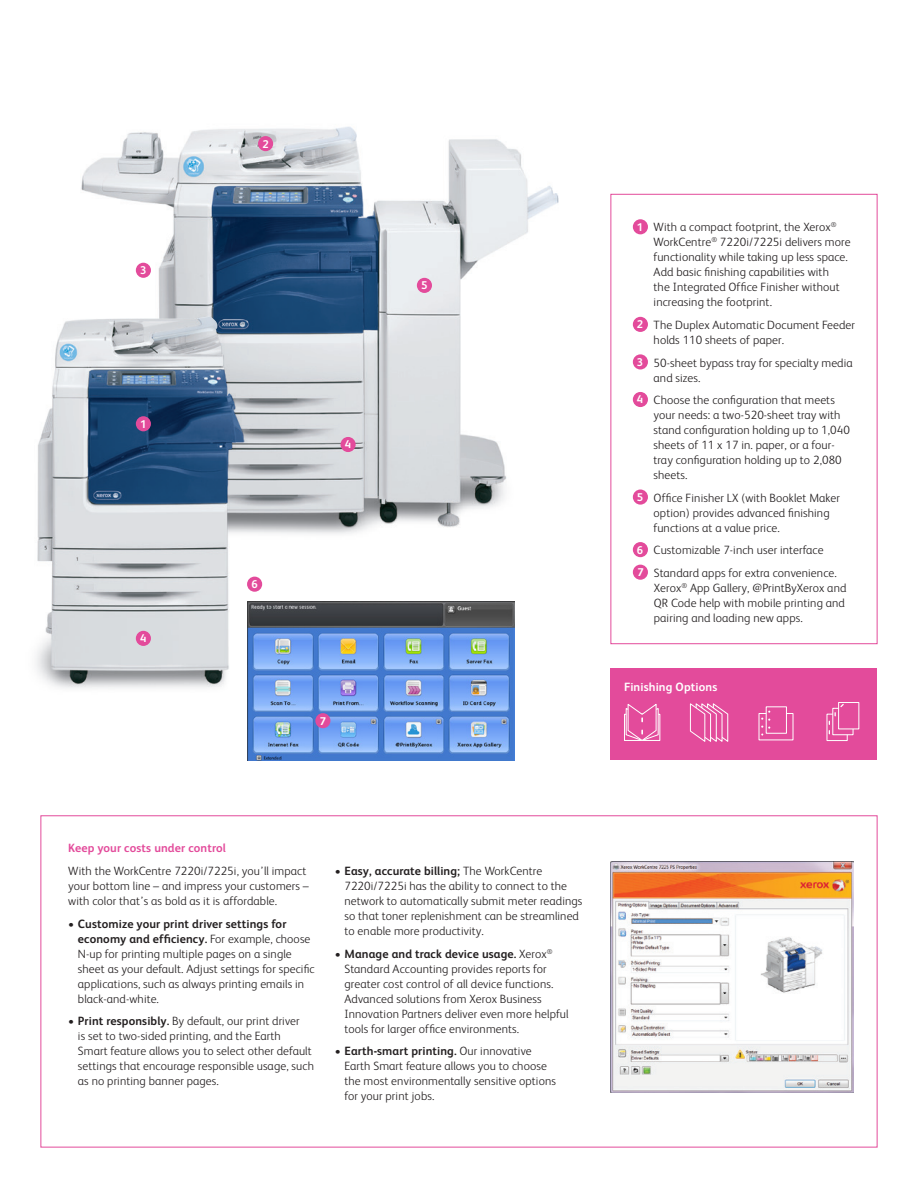
<style>
.page{position:relative;width:918px;height:1188px;background:#fff}
.page>*{position:absolute;margin:0;border:0;box-sizing:border-box;transform-origin:0 0}
.t1{font:300 12px/15px "Xerox Sans";letter-spacing:.01em;color:#231f20}
.t2{font:700 12px "Xerox Sans";letter-spacing:.01em;color:#e34b9b}
.t3{font:700 12px "Xerox Sans";letter-spacing:.01em;color:#fff}
.t4{font:700 11.25px "Xerox Sans";color:#fff}
.s1{font-weight:700;font-size:11.25px;color:#fff}
.s2{font-weight:700}
</style>
<div class="page">
<img style="left:81px;top:126px;width:478px;height:408px">
<img style="left:36px;top:301px;width:230px;height:387px">
<img style="left:38px;top:316px;width:206px;height:367px">
<img style="left:247px;top:602px;width:267px;height:158px">
<div style="left:247px;top:577px;width:15px;height:15px;background:#e34b9b;border-radius:50%"></div>
<div style="left:315px;top:713px;width:15px;height:15px;background:#e34b9b;border-radius:50%"></div>
<div style="left:610px;top:668px;width:268px;height:92px;background:#e34b9b"></div>
<svg style="left:689px;top:703px;width:40px;height:39px"></svg>
<div style="left:766px;top:706px;width:21px;height:28px;background:#e34b9b;border:1px solid #fff"></div>
<svg style="left:761px;top:711px;width:9px;height:25px"></svg>
<svg style="left:827px;top:714px;width:21px;height:27px"></svg>
<svg style="left:832px;top:724px;width:22px;height:11px"></svg>
<div style="left:838px;top:702px;width:21px;height:27px;background:#e34b9b;border:1px solid #fff"></div>
<svg style="left:829px;top:703px;width:16px;height:21px"></svg>
<div style="left:624px;top:714px;width:36px;height:27px;border:1px solid #fff"></div>
<svg style="left:625px;top:704px;width:34px;height:37px"></svg>
<div style="left:633px;top:219px;width:15px;height:15px;background:#e34b9b;border-radius:50%"></div>
<div style="left:633px;top:317px;width:15px;height:15px;background:#e34b9b;border-radius:50%"></div>
<div style="left:633px;top:354px;width:15px;height:16px;background:#e34b9b;border-radius:50%"></div>
<div style="left:633px;top:392px;width:15px;height:15px;background:#e34b9b;border-radius:50%"></div>
<div style="left:633px;top:490px;width:15px;height:15px;background:#e34b9b;border-radius:50%"></div>
<div style="left:633px;top:542px;width:15px;height:15px;background:#e34b9b;border-radius:50%"></div>
<div style="left:633px;top:565px;width:15px;height:15px;background:#e34b9b;border-radius:50%"></div>
<div style="left:610px;top:194px;width:268px;height:450px;border:1px solid #e34b9b"></div>
<div style="left:136px;top:416px;width:15px;height:15px;background:#e34b9b;border-radius:50%"></div>
<div style="left:136px;top:263px;width:15px;height:15px;background:#e34b9b;border-radius:50%"></div>
<div style="left:258px;top:136px;width:15px;height:15px;background:#e34b9b;border-radius:50%"></div>
<div style="left:417px;top:278px;width:15px;height:15px;background:#e34b9b;border-radius:50%"></div>
<div style="left:341px;top:437px;width:15px;height:15px;background:#e34b9b;border-radius:50%"></div>
<div style="left:136px;top:631px;width:15px;height:15px;background:#e34b9b;border-radius:50%"></div>
<img style="left:610px;top:862px;width:243px;height:231px">
<p class="t4" style="left:140px;top:263px;width:8px">3</p>
<p class="t4" style="left:140px;top:416px;width:8px">1</p>
<p class="t4" style="left:140px;top:631px;width:8px">4</p>
<p class="t4" style="left:262px;top:136px;width:8px">2</p>
<p class="t4" style="left:251px;top:577px;width:8px">6</p>
<p class="t4" style="left:345px;top:437px;width:8px">4</p>
<p class="t4" style="left:320px;top:713px;width:8px">7</p>
<p class="t4" style="left:421px;top:278px;width:8px">5</p>
<p class="t1" style="left:654px;top:219px;width:199px;text-indent:-17px"><span class="s1">1</span> With a compact footprint, the Xerox<sup>® </sup>WorkCentre<sup>®</sup> 7220i/7225i delivers more functionality while taking up less space.<br>Add basic finishing capabilities with<br>the Integrated Office Finisher without increasing the footprint.</p>
<p class="t1" style="left:654px;top:317px;width:203px;text-indent:-17px"><span class="s1">2</span> The Duplex Automatic Document Feeder holds 110 sheets of paper.</p>
<p class="t1" style="left:654px;top:354px;width:201px;text-indent:-17px"><span class="s1">3</span> 50-sheet bypass tray for specialty media and sizes.</p>
<p class="t1" style="left:654px;top:392px;width:198px;text-indent:-17px"><span class="s1">4</span> Choose the configuration that meets your needs: a two-520-sheet tray with stand configuration holding up to 1,040 sheets of 11 x 17 in. paper, or a four&shy;tray configuration holding up to 2,080 sheets.</p>
<p class="t1" style="left:654px;top:489px;width:188px;text-indent:-17px"><span class="s1">5</span> Office Finisher LX (with Booklet Maker option) provides advanced finishing functions at a value price.</p>
<p class="t1" style="left:637px;top:538px;width:202px;line-height:22.5px"><span class="s1">6</span> Customizable 7-inch user interface<br><span class="s1">7</span> Standard apps for extra convenience.</p>
<p class="t1" style="left:654px;top:580px;width:194px">Xerox<sup>®</sup> App Gallery, @PrintByXerox and<br>QR Code help with mobile printing and pairing and loading new apps.</p>
<p class="t3" style="left:624px;top:679px;width:95px">Finishing Options</p>
<p class="t2" style="left:68px;top:840px;width:159px">Keep your costs under control</p>
<p class="t1" style="left:68px;top:863px;width:242px">With the WorkCentre 7220i/7225i, you’ll impact your bottom line – and impress your customers – with color that’s as bold as it is affordable.</p>
<p class="t1" style="left:78px;top:915px;width:238px;text-indent:-10px">• <span class="s2">Customize your print driver settings for economy and efficiency.</span> For example, choose N-up for printing multiple pages on a single sheet as your default. Adjust settings for specific applications, such as always printing emails in black-and-white.</p>
<p class="t1" style="left:78px;top:1013px;width:237px;text-indent:-10px">• <span class="s2">Print responsibly.</span> By default, our print driver<br>is set to two-sided printing, and the Earth<br>Smart feature allows you to select other default settings that encourage responsible usage, such as no printing banner pages.</p>
<p class="t1" style="left:344px;top:863px;width:240px;text-indent:-10px">• <span class="s2">Easy, accurate billing;</span> The WorkCentre 7220i/7225i has the ability to connect to the network to automatically submit meter readings so that toner replenishment can be streamlined to enable more productivity.</p>
<p class="t1" style="left:344px;top:945px;width:226px;text-indent:-10px">• <span class="s2">Manage and track device usage.</span> Xerox<sup>® </sup>Standard Accounting provides reports for greater cost control of all device functions.<br>Advanced solutions from Xerox Business Innovation Partners deliver even more helpful tools for larger office environments.</p>
<p class="t1" style="left:344px;top:1043px;width:213px;text-indent:-10px">• <span class="s2">Earth-smart printing.</span> Our innovative Earth Smart feature allows you to choose the most environmentally sensitive options for your print jobs.</p>
</div>
